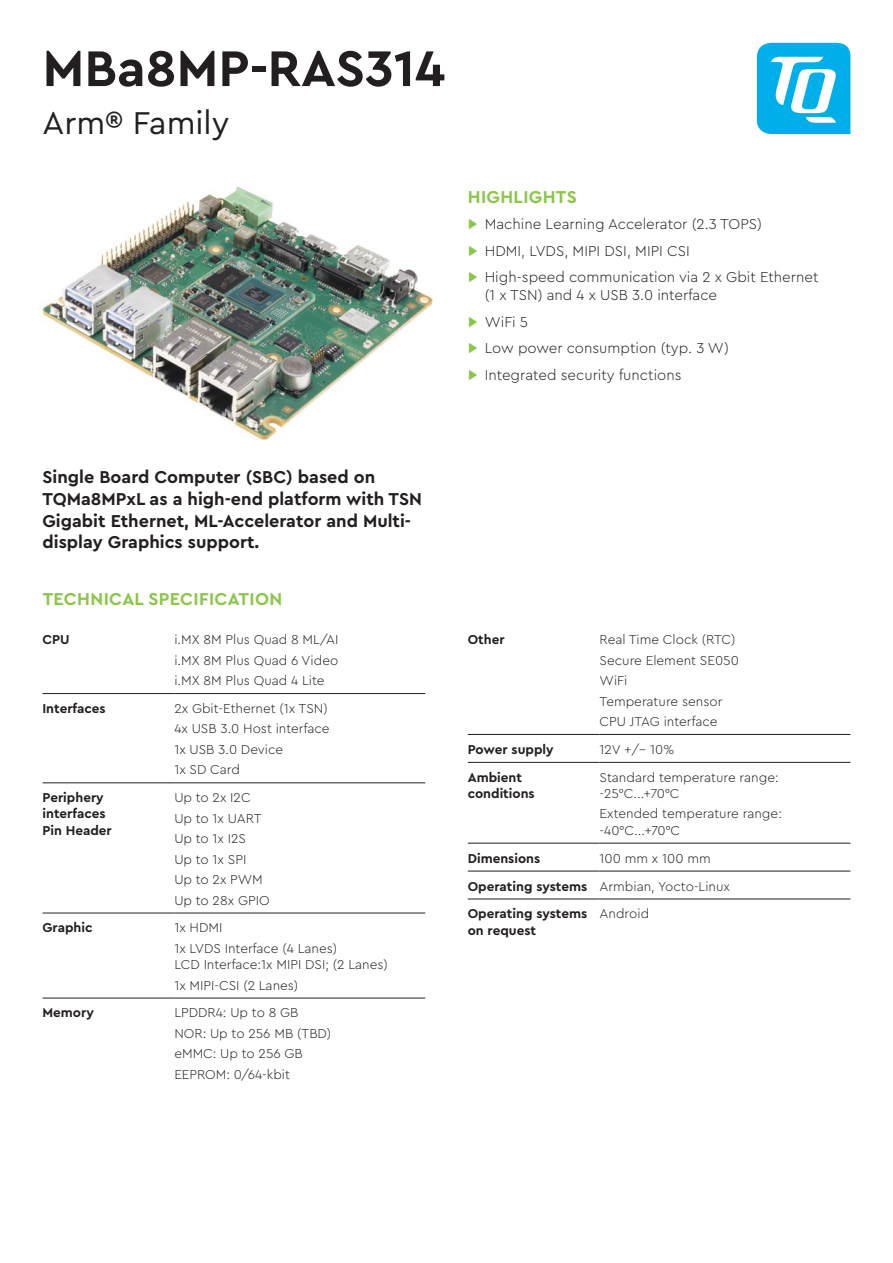
<style>
.page{position:relative;width:893px;height:1263px;background:#fff}
.page>*{position:absolute;margin:0;border:0;box-sizing:border-box;transform-origin:0 0}
.t1{font:700 52.5px "TQPRO";color:#231f20}
.t2{font:33px "TQPRO";color:#231f20}
.t3{font:700 18px/21.6px "TQPRO";color:#231f20}
.t4{font:700 18px "TQPRO";letter-spacing:.02em;color:#8ac648}
.t5{font:300 15px/26.5px "TQPRO";color:#231f20}
.t6{font:300 13.5px/20.4px "TQPRO";color:#231f20}
.t7{font:700 13.5px/16.2px "TQPRO";color:#231f20}
.s1{color:#8ac648}
.s2{font-weight:300}
</style>
<div class="page">
<hr style="left:43px;top:693px;width:131px;height:1px;background:#231f20">
<hr style="left:174px;top:693px;width:251px;height:1px;background:#231f20">
<hr style="left:43px;top:782px;width:131px;height:1px;background:#231f20">
<hr style="left:174px;top:782px;width:251px;height:1px;background:#231f20">
<hr style="left:43px;top:913px;width:131px;height:1px;background:#231f20">
<hr style="left:174px;top:913px;width:251px;height:1px;background:#231f20">
<hr style="left:43px;top:998px;width:131px;height:1px;background:#231f20">
<hr style="left:174px;top:998px;width:251px;height:1px;background:#231f20">
<hr style="left:468px;top:734px;width:132px;height:1px;background:#231f20">
<hr style="left:600px;top:734px;width:250px;height:1px;background:#231f20">
<hr style="left:468px;top:762px;width:132px;height:1px;background:#231f20">
<hr style="left:600px;top:762px;width:250px;height:1px;background:#231f20">
<hr style="left:468px;top:843px;width:132px;height:1px;background:#231f20">
<hr style="left:600px;top:843px;width:250px;height:1px;background:#231f20">
<hr style="left:468px;top:871px;width:132px;height:1px;background:#231f20">
<hr style="left:600px;top:871px;width:250px;height:1px;background:#231f20">
<hr style="left:468px;top:899px;width:132px;height:1px;background:#231f20">
<hr style="left:600px;top:899px;width:250px;height:1px;background:#231f20">
<img style="left:42px;top:186px;width:390px;height:255px">
<svg style="left:757px;top:43px;width:93px;height:91px"></svg>
<h1 class="t1" style="left:43px;top:34px;width:404px">MBa8MP-RAS314</h1>
<h2 class="t2" style="left:43px;top:101px;width:189px">Arm® Family</h2>
<h3 class="t4" style="left:468px;top:185px;width:110px">HIGHLIGHTS</h3>
<p class="t5" style="left:468px;top:210px;width:352px"><span class="s1">▶</span> Machine Learning Accelerator (2.3 TOPS)<br><span class="s1">▶</span> HDMI, LVDS, MIPI DSI, MIPI CSI<br><span class="s1">▶</span> High-speed communication via 2 x Gbit Ethernet</p>
<p class="t5" style="left:468px;top:281px;width:263px;text-indent:17px">(1 x TSN) and 4 x USB 3.0 interface <span class="s1">▶</span> WiFi 5<br><span class="s1">▶</span> Low power consumption (typ. 3 W) <span class="s1">▶</span> Integrated security functions</p>
<h3 class="t3" style="left:43px;top:466px;width:381px">Single Board Computer (SBC) based on TQMa8MPxL as a high-end platform with TSN Gigabit Ethernet, ML-Accelerator and Multi&shy;display Graphics support.</h3>
<h3 class="t4" style="left:43px;top:587px;width:241px">TECHNICAL SPECIFICATION</h3>
<p class="t7" style="left:43px;top:631px;width:29px">CPU</p>
<p class="t6" style="left:174px;top:629px;width:166px;text-align:justify">i.MX 8M Plus Quad 8 ML/AI i.MX 8M Plus Quad 6 Video i.MX 8M Plus Quad 4 Lite</p>
<p class="t7" style="left:43px;top:700px;width:65px">Interfaces</p>
<p class="t6" style="left:174px;top:698px;width:157px">2x Gbit-Ethernet (1x TSN)<br>4x USB 3.0 Host interface<br>1x USB 3.0 Device<br>1x SD Card</p>
<p class="t7" style="left:43px;top:789px;width:71px">Periphery interfaces<br>Pin Header</p>
<p class="t6" style="left:174px;top:787px;width:97px">Up to 2x I2C<br>Up to 1x UART<br>Up to 1x I2S<br>Up to 1x SPI<br>Up to 2x PWM<br>Up to 28x GPIO</p>
<p class="t7" style="left:43px;top:919px;width:52px">Graphic</p>
<p class="t6" style="left:174px;top:917px;width:164px">1x HDMI<br>1x LVDS Interface (4 Lanes)</p>
<p class="t6" style="left:174px;top:954px;width:215px">LCD Interface:1x MIPI DSI; (2 Lanes)<br>1x MIPI-CSI (2 Lanes)</p>
<p class="t7" style="left:43px;top:1004px;width:53px">Memory</p>
<p class="t6" style="left:174px;top:1002px;width:158px">LPDDR4: Up to 8 GB<br>NOR: Up to 256 MB (TBD) eMMC: Up to 256 GB<br>EEPROM: 0/64-kbit</p>
<p class="t7" style="left:468px;top:631px;width:38px">Other</p>
<p class="t6" style="left:600px;top:629px;width:141px">Real Time Clock (RTC)<br>Secure Element SE050<br>WiFi<br>Temperature sensor<br>CPU JTAG interface</p>
<p class="t7" style="left:468px;top:741px;width:87px">Power supply</p>
<p class="t6" style="left:600px;top:738px;width:76px">12V +/- 10%</p>
<p class="t7" style="left:468px;top:769px;width:69px">Ambient conditions</p>
<p class="t6" style="left:600px;top:769px;width:181px;line-height:16.2px">Standard temperature range: -25°C...+70°C</p>
<p class="t6" style="left:600px;top:805px;width:184px;line-height:16.2px">Extended temperature range: -40°C...+70°C</p>
<p class="t7" style="left:468px;top:849px;width:74px">Dimensions</p>
<p class="t7" style="left:468px;top:843px;width:264px;line-height:27.9px;text-indent:132px"><span class="s2">100 mm x 100 mm<br></span>Operating systems <span class="s2">Armbian, Yocto-Linux<br></span>Operating systems</p>
<p class="t7" style="left:468px;top:921px;width:70px">on request</p>
<p class="t6" style="left:600px;top:903px;width:51px">Android</p>
</div>
